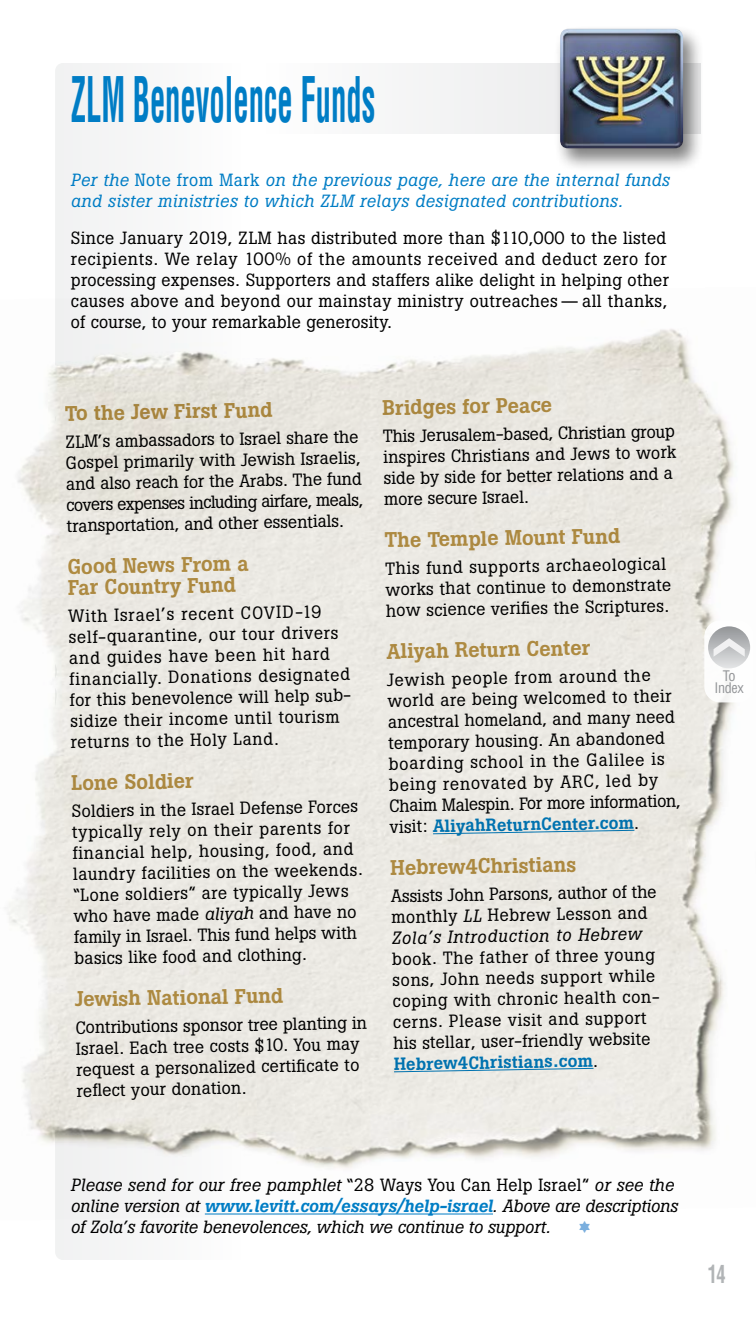
<style>
.page{position:relative;width:756px;height:1323px;background:#fff}
.page>*{position:absolute;margin:0;border:0;box-sizing:border-box;transform-origin:0 0}
.t1{font:700 condensed 61.25px "Helvetica";color:#007dc5;scale:.5 1}
.t2{font:700 condensed 24.5px "Helvetica";color:#b1b4b6;scale:.75 1}
.t3{font:500 21px/21px "Boton";color:#bc9749}
.t4{font:17.5px/21px "Boton";letter-spacing:.02em;color:#000}
.t5{font:italic 17.5px/21px "Boton";color:#000}
.t6{font:italic 17.5px/21px "Boton";letter-spacing:.03em;color:#007dc5}
.t7{font:17.5px "Quirks ICG";color:#7bafde}
.t8{font:condensed 14.17px/12.2px "Helvetica";letter-spacing:-.025em;color:#939598;text-align:center}
.s1{font-style:normal}
.s2{font-style:italic}
.s3{font-weight:500;color:#007dc5}
</style>
<div class="page">
<div style="left:55px;top:63px;width:60px;height:1197px;background:#f3f3f4"></div>
<div style="left:260px;top:63px;width:441px;height:71px;background:#f5f5f5"></div>
<img style="left:8px;top:286px;width:727px;height:935px">
<hr style="left:205px;top:1214px;width:288px;height:1px;background:#007dc5">
<svg style="left:432px;top:829px;width:203px;height:6px"></svg>
<svg style="left:393px;top:1067px;width:201px;height:6px"></svg>
<div style="left:553px;top:25px;width:151px;height:148px;background:#000;opacity:.5"></div>
<img style="left:560px;top:29px;width:123px;height:119px">
<div style="left:704px;top:621px;width:49px;height:81px;background:#fff;border-radius:16px"></div>
<div style="left:708px;top:626px;width:42px;height:42px;background:linear-gradient(to bottom,#96989b,#e0e1e2);border-radius:21px"></div>
<svg style="left:714px;top:638px;width:31px;height:19px"></svg>
<h1 class="t1" style="left:71px;top:62px;width:611px">ZLM Benevolence Funds</h1>
<p class="t6" style="left:71px;top:170px;width:600px">Per the <span class="s1">Note from Mark</span> on the previous page, here are the internal funds and sister ministries to which ZLM relays designated contributions.</p>
<p class="t4" style="left:71px;top:228px;width:600px">Since January 2019, ZLM has distributed more than $110,000 to the listed recipients. We relay 100% of the amounts received and deduct zero for processing expenses. Supporters and staffers alike delight in helping other causes above and beyond our mainstay ministry outreaches —all thanks, of course, to your remarkable generosity.</p>
<p class="t3" style="left:65px;top:403px;width:209px;rotate:-1deg">To the Jew First Fund</p>
<p class="t4" style="left:65px;top:431px;width:298px;rotate:-1deg">ZLM’s ambassadors to Israel share the Gospel primarily with Jewish Israelis, and also reach for the Arabs. The fund covers expenses including airfare, meals, transportation, and other essentials.</p>
<p class="t3" style="left:67px;top:556px;width:183px;rotate:-1deg">Good News From a<br>Far Country Fund</p>
<p class="t4" style="left:68px;top:605px;width:284px;rotate:-1deg">With Israel’s recent COVID-19 self-quarantine, our tour drivers and guides have been hit hard financially. Donations designated for this benevolence will help sub&shy;sidize their income until tourism returns to the Holy Land.</p>
<p class="t3" style="left:71px;top:772px;width:124px;rotate:-1deg">Lone Soldier</p>
<p class="t4" style="left:72px;top:801px;width:291px;rotate:-1deg">Soldiers in the Israel Defense Forces typically rely on their parents for financial help, housing, food, and laundry facilities on the weekends. “Lone soldiers” are typically Jews who have made <span class="s2">aliyah</span> and have no family in Israel. This fund helps with basics like food and clothing.</p>
<p class="t3" style="left:75px;top:989px;width:210px;rotate:-1deg">Jewish National Fund</p>
<p class="t4" style="left:75px;top:1017px;width:293px;rotate:-1deg">Contributions sponsor tree planting in Israel. Each tree costs $10. You may request a personalized certifi cate to refl ect your donation.</p>
<p class="t3" style="left:382px;top:397px;width:171px;rotate:-1deg">Bridges for Peace</p>
<p class="t4" style="left:383px;top:426px;width:294px;rotate:-1deg">This Jerusalem-based, Christian group inspires Christians and Jews to work side by side for better relations and a more secure Israel.</p>
<p class="t3" style="left:385px;top:529px;width:237px;rotate:-1deg">The Temple Mount Fund</p>
<p class="t4" style="left:385px;top:558px;width:287px;rotate:-1deg">This fund supports archaeological works that continue to demonstrate how science verifi es the Scriptures.</p>
<p class="t3" style="left:387px;top:641px;width:205px;rotate:-1deg">Aliyah Return Center</p>
<p class="t4" style="left:387px;top:669px;width:293px;rotate:-1deg">Jewish people from around the world are being welcomed to their ancestral homeland, and many need temporary housing. An abandoned boarding school in the Galilee is being renovated by ARC, led by Chaim Malespin. For more information, visit: <span class="s3">AliyahReturnCenter.com</span>.</p>
<p class="t3" style="left:390px;top:857px;width:187px;rotate:-1deg">Hebrew4Christians</p>
<p class="t4" style="left:391px;top:885px;width:267px;rotate:-1deg">Assists John Parsons, author of the monthly <span class="s2">LL</span> Hebrew Lesson and<br><span class="s2">Zola’s Introduction to Hebrew</span></p>
<p class="t4" style="left:392px;top:948px;width:269px;rotate:-1deg">book. The father of three young sons, John needs support while coping with chronic health con&shy;cerns. Please visit and support his stellar, user-friendly website<br><span class="s3">Hebrew4Christians.com</span>.</p>
<p class="t8" style="left:714px;top:670px;width:31px">To<br>Index</p>
<p class="t5" style="left:71px;top:1175px;width:608px">Please send for our free pamphlet <span class="s1">“28 Ways You Can Help Israel”</span> or see the online version at <span class="s3">www.levitt.com/essays/help-israel</span>. Above are descriptions of Zola’s favorite benevolences, which we continue to support.</p>
<p class="t7" style="left:577px;top:1219px;width:17px">1</p>
<h2 class="t2" style="left:708px;top:1258px;width:25px">14</h2>
</div>
